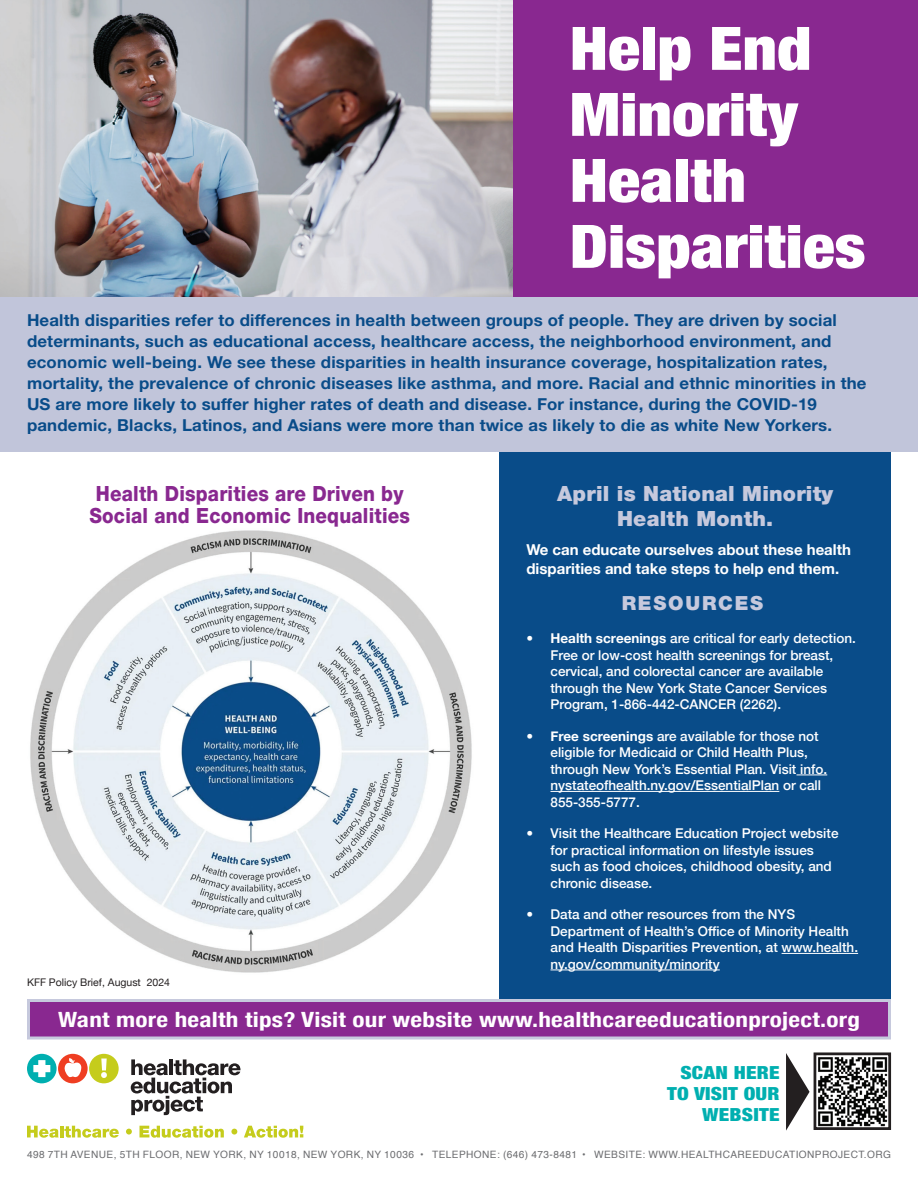
<style>
.page{position:relative;width:918px;height:1188px;background:#fff}
.page>*{position:absolute;margin:0;border:0;box-sizing:border-box;transform-origin:0 0}
.t1{font:900 condensed 60px/66px "Helvetica Neue LT Std";color:#fff;scale:1.11 1}
.t2{font:700 condensed 21px "Helvetica Neue";letter-spacing:.01em;color:#fff;scale:1.2 1}
.t3{font:800 21px "Helvetica Neue LT Std";letter-spacing:.01em;color:#892890;scale:.9 1}
.t4{font:900 21px "Helvetica Neue LT Std";letter-spacing:.01em;color:#c6c9dd}
.t5{font:900 19.5px "Helvetica Neue LT Std";letter-spacing:.09em;color:#c6c9dd}
.t6{font:900 condensed 18px/21px "Helvetica Neue";letter-spacing:.01em;color:#00afb0;text-align:right;scale:1.17 1}
.t7{font:700 16.5px/21px "Helvetica Neue LT Std";letter-spacing:.01em;color:#094c89}
.t8{font:700 15px/19.5px "Helvetica Neue";color:#fff}
.t9{font:500 13.5px/16.5px "Helvetica Neue";color:#fff}
.t10{font:10.5px "Helvetica Neue";color:#231f20}
.t11{font:10.2px "Helvetica";letter-spacing:.04em;color:#6c6d70}
.s1{font-weight:700}
</style>
<div class="page">
<div style="left:500px;top:449px;width:391px;height:560px;background:#094c89"></div>
<div style="left:0;top:290px;width:918px;height:162px;background:#c1c5da"></div>
<svg style="left:131px;top:1059px;width:110px;height:56px"></svg>
<div style="left:58px;top:1054px;width:30px;height:29px;background:#ef3e22;border-radius:50%"></div>
<svg style="left:64px;top:1058px;width:18px;height:19px"></svg>
<div style="left:89px;top:1054px;width:30px;height:29px;background:#c5cc1c;border-radius:50%"></div>
<svg style="left:101px;top:1059px;width:6px;height:19px"></svg>
<div style="left:27px;top:1054px;width:30px;height:29px;background:#00afb0;border-radius:50%"></div>
<svg style="left:33px;top:1060px;width:17px;height:17px"></svg>
<svg style="left:27px;top:1126px;width:92px;height:12px"></svg>
<svg style="left:126px;top:1129px;width:6px;height:6px"></svg>
<svg style="left:140px;top:1126px;width:84px;height:12px"></svg>
<svg style="left:231px;top:1129px;width:6px;height:6px"></svg>
<svg style="left:244px;top:1126px;width:59px;height:12px"></svg>
<img style="left:818px;top:1057px;width:69px;height:69px">
<div style="left:814px;top:1052px;width:77px;height:78px;border:3px solid #231f20"></div>
<svg style="left:786px;top:1053px;width:24px;height:78px"></svg>
<div style="left:0;top:0;width:918px;height:297px;background:#892890"></div>
<img style="left:0;top:0;width:513px;height:297px">
<img style="left:30px;top:530px;width:442px;height:443px">
<hr style="left:796px;top:775px;width:31px;height:1px;background:#fff">
<hr style="left:550px;top:791px;width:229px;height:1px;background:#fff">
<hr style="left:782px;top:953px;width:76px;height:1px;background:#fff">
<hr style="left:550px;top:970px;width:170px;height:1px;background:#fff">
<div style="left:27px;top:999px;width:864px;height:41px;background:#892890;border:3px solid #c6c9dd"></div>
<p class="t1" style="left:570px;top:15px;width:268px">Help End<br>Minority<br>Health<br>Disparities</p>
<p class="t7" style="left:27px;top:309px;width:841px">Health disparities refer to differences in health between groups of people. They are driven by social determinants, such as educational access, healthcare access, the neighborhood environment, and economic well-being. We see these disparities in health insurance coverage, hospitalization rates, mortality, the prevalence of chronic diseases like asthma, and more. Racial and ethnic minorities in the</p>
<p class="t7" style="left:27px;top:393px;width:807px">US are more likely to suffer higher rates of death and disease. For instance, during the COVID-19 pandemic, Blacks, Latinos, and Asians were more than twice as likely to die as white New Yorkers.</p>
<p class="t3" style="left:96px;top:481px;width:343px">Health Disparities are Driven by</p>
<p class="t3" style="left:89px;top:504px;width:358px">Social and Economic Inequalities</p>
<p class="t10" style="left:27px;top:974px;width:145px">KFF Policy Brief, August 2024</p>
<p class="t4" style="left:557px;top:481px;width:277px">April is National Minority</p>
<p class="t4" style="left:617px;top:506px;width:158px">Health Month.</p>
<p class="t8" style="left:526px;top:540px;width:326px">We can educate ourselves about these health disparities and take steps to help end them.</p>
<p class="t5" style="left:622px;top:591px;width:143px">RESOURCES</p>
<p class="t9" style="left:550px;top:629px;width:307px;text-indent:-24px">• <span class="s1">Health screenings</span> are critical for early detection.<br>Free or low-cost health screenings for breast, cervical, and colorectal cancer are available through the New York State Cancer Services Program, 1-866-442-CANCER (2262).</p>
<p class="t9" style="left:550px;top:727px;width:278px;text-indent:-24px">• <span class="s1">Free screenings</span> are available for those not eligible for Medicaid or Child Health Plus, through New York’s Essential Plan. Visit info. nystateofhealth.ny.gov/EssentialPlan or call 855-355-5777.</p>
<p class="t9" style="left:550px;top:824px;width:290px;text-indent:-24px">• Visit the Healthcare Education Project website for practical information on lifestyle issues such as food choices, childhood obesity, and chronic disease.</p>
<p class="t9" style="left:550px;top:905px;width:309px;text-indent:-24px">• Data and other resources from the NYS Department of Health’s Office of Minority Health and Health Disparities Prevention, at www.health. ny.gov/community/minority</p>
<p class="t2" style="left:58px;top:1002px;width:670px">Want more health tips? Visit our website www.healthcareeducationproject.org</p>
<p class="t6" style="left:667px;top:1061px;width:98px">SCAN HERE<br>TO VISIT OUR<br>WEBSITE</p>
<p class="t11" style="left:27px;top:1147px;width:866px">498 7TH AVENUE, 5TH FLOOR, NEW YORK, NY 10018, NEW YORK, NY 10036 • TELEPHONE: (646) 473-8481 • WEBSITE: WWW.HEALTHCAREEDUCATIONPROJECT.ORG</p>
</div>
